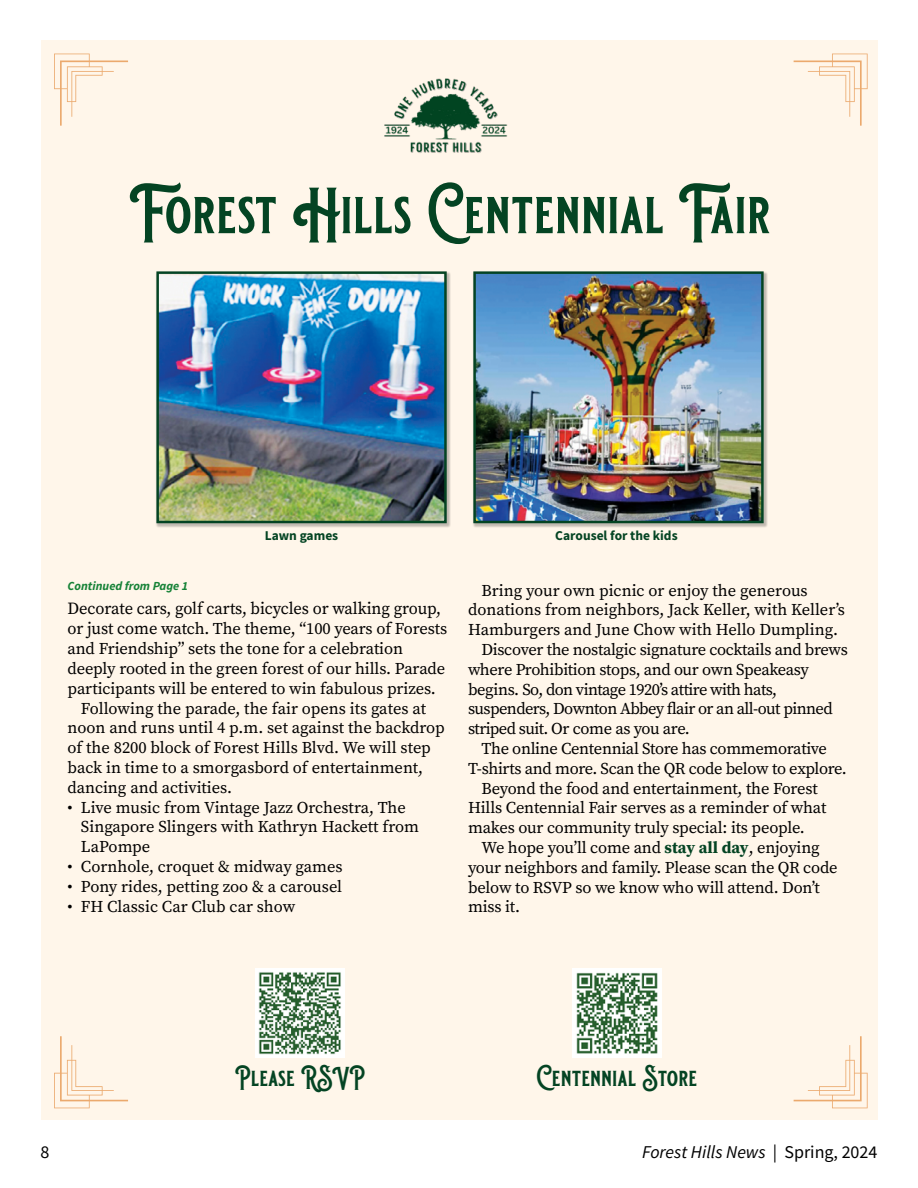
<style>
.page{position:relative;width:918px;height:1188px;background:#fff}
.page>*{position:absolute;margin:0;border:0;box-sizing:border-box;transform-origin:0 0}
.t1{font:700 51.75px "Blackriver";color:#044423}
.t2{font:700 21.75px "Blackriver";color:#044423}
.t3{font:italic 18px "Source Sans Pro";color:#000}
.t4{font:18px "Source Sans Pro";color:#000}
.t5{font:16.95px "Source Serif Pro";letter-spacing:-.005em;color:#000}
.t6{font:16.5px/19.8px "Source Serif Pro";letter-spacing:-.01em;color:#000}
.t7{font:16.5px "Source Serif Pro";letter-spacing:-.035em;color:#000}
.t8{font:700 13.5px "Source Sans Pro";color:#044423}
.t9{font:italic 700 12.3px "Source Sans Pro";color:#168237}
.s1{font-size:16.95px}
.s2{font-weight:700;color:#044423}
.s3{font-style:normal}
</style>
<div class="page">
<div style="left:41px;top:40px;width:837px;height:1080px;background:#fff6ea"></div>
<svg style="left:54px;top:54px;width:74px;height:72px"></svg>
<svg style="left:794px;top:1036px;width:74px;height:72px"></svg>
<svg style="left:54px;top:1036px;width:74px;height:72px"></svg>
<svg style="left:794px;top:54px;width:74px;height:72px"></svg>
<img style="left:384px;top:78px;width:124px;height:75px">
<div style="left:155px;top:271px;width:296px;height:257px;background:#000;opacity:.25"></div>
<img style="left:159px;top:274px;width:285px;height:246px">
<div style="left:156px;top:271px;width:291px;height:252px;border:2px solid #044423"></div>
<div style="left:472px;top:271px;width:296px;height:257px;background:#000;opacity:.25"></div>
<img style="left:476px;top:274px;width:285px;height:246px">
<div style="left:473px;top:271px;width:291px;height:252px;border:2px solid #044423"></div>
<img style="left:255px;top:968px;width:90px;height:90px">
<img style="left:572px;top:968px;width:90px;height:90px">
<h1 class="t1" style="left:130px;top:175px;width:643px">Forest Hills Centennial Fair</h1>
<p class="t8" style="left:265px;top:527px;width:75px">Lawn games</p>
<p class="t8" style="left:555px;top:527px;width:124px">Carousel for the kids</p>
<p class="t9" style="left:68px;top:578px;width:122px">Continued from Page 1</p>
<p class="t5" style="left:68px;top:597px;width:375px">Decorate cars, golf carts, bicycles or walking group,</p>
<p class="t6" style="left:68px;top:619px;width:381px"><span class="s1">or just come</span> watch. The theme, “100 years of Forests</p>
<p class="t6" style="left:67px;top:639px;width:337px">and Friendship” sets the tone for a celebration</p>
<p class="t6" style="left:67px;top:659px;width:379px">deeply rooted in the green forest of our hills. Parade</p>
<p class="t6" style="left:67px;top:678px;width:370px">participants will be entered to win fabulous prizes.</p>
<p class="t6" style="left:81px;top:698px;width:347px">Following the parade, the fair opens its gates at</p>
<p class="t6" style="left:67px;top:718px;width:379px">noon and runs until 4 p.m. set against the backdrop</p>
<p class="t6" style="left:67px;top:738px;width:365px">of the 8200 block of Forest Hills Blvd. We will step</p>
<p class="t6" style="left:67px;top:758px;width:357px">back in time to a smorgasbord of entertainment,</p>
<p class="t6" style="left:67px;top:777px;width:166px">dancing and activities.</p>
<p class="t6" style="left:81px;top:797px;width:340px;text-indent:-13px">• Live music from Vintage Jazz Orchestra, The<br>Singapore Slingers with Kathryn Hackett from<br>LaPompe</p>
<p class="t6" style="left:67px;top:857px;width:277px">• Cornhole, croquet &amp; midway games</p>
<p class="t6" style="left:67px;top:876px;width:276px">• Pony rides, petting zoo &amp; a carousel</p>
<p class="t6" style="left:67px;top:896px;width:229px">• FH Classic Car Club car show</p>
<p class="t6" style="left:481px;top:580px;width:328px">Bring your own picnic or enjoy the generous</p>
<p class="t6" style="left:468px;top:600px;width:379px">donations from neighbors, Jack Keller, with Keller’s</p>
<p class="t6" style="left:468px;top:620px;width:372px">Hamburgers and June Chow with Hello Dumpling.</p>
<p class="t6" style="left:481px;top:640px;width:368px">Discover the nostalgic signature cocktails and brews</p>
<p class="t6" style="left:468px;top:659px;width:343px">where Prohibition stops, and our own Speakeasy</p>
<p class="t7" style="left:468px;top:678px;width:311px">begins. So, don vintage 1920’s attire with hats,</p>
<p class="t7" style="left:468px;top:698px;width:366px">suspenders, Downton Abbey flair or an all-out pinned</p>
<p class="t7" style="left:468px;top:718px;width:223px">striped suit. Or come as you are.</p>
<p class="t6" style="left:481px;top:739px;width:347px">The online Centennial Store has commemorative</p>
<p class="t6" style="left:468px;top:758px;width:380px">T-shirts and more. Scan the QR code below to explore.</p>
<p class="t6" style="left:481px;top:778px;width:338px">Beyond the food and entertainment, the Forest</p>
<p class="t6" style="left:468px;top:798px;width:360px">Hills Centennial Fair serves as a reminder of what</p>
<p class="t6" style="left:468px;top:818px;width:338px">makes our community truly special: its people.</p>
<p class="t6" style="left:481px;top:838px;width:340px">We hope you’ll come and <span class="s2">stay all day</span>, enjoying</p>
<p class="t6" style="left:468px;top:857px;width:371px">your neighbors and family. Please scan the QR code</p>
<p class="t6" style="left:468px;top:877px;width:353px">below to RSVP so we know who will attend. Don’t</p>
<p class="t6" style="left:468px;top:897px;width:54px">miss it.</p>
<h2 class="t2" style="left:235px;top:1061px;width:132px">Please RSVP</h2>
<h2 class="t2" style="left:537px;top:1061px;width:162px">Centennial Store</h2>
<p class="t4" style="left:40px;top:1141px;width:10px">8</p>
<p class="t3" style="left:642px;top:1141px;width:237px">Forest Hills News <span class="s3">| Spring, 2024</span></p>
</div>
